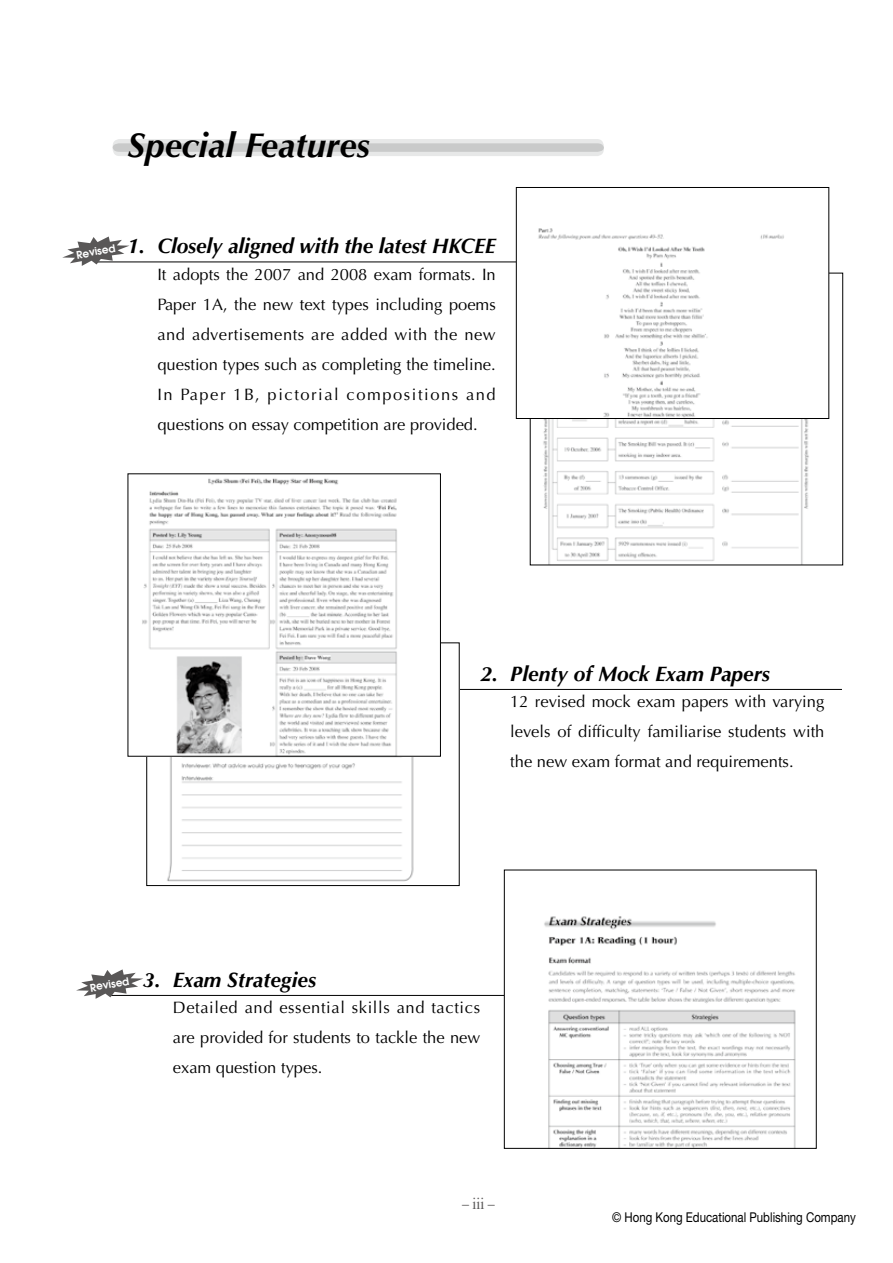
<style>
.page{position:relative;width:893px;height:1263px;background:#fff}
.page>*{position:absolute;margin:0;border:0;box-sizing:border-box;transform-origin:0 0}
.t1{font:italic 700 34.5px "Optima";color:#000}
.t2{font:italic 700 21px "Optima";letter-spacing:-.01em;color:#000}
.t3{font:16.5px/30px "Optima";color:#000;text-align:justify}
.t4{font:16.5px "Times";color:#595757;scale:.85 1}
.t5{font:13.5px "Helvetica Neue";color:#000;scale:.85 1}
.t6{font:600 10.5px "Avant Garde";color:#fff}
</style>
<div class="page">
<div style="left:113px;top:139px;width:491px;height:17px;background:#e7e8e8;border-radius:7px"></div>
<hr style="left:97px;top:262px;width:439px;height:1px;background:#000">
<hr style="left:110px;top:995px;width:429px;height:1px;background:#000">
<svg style="left:113px;top:143px;width:491px;height:9px"></svg>
<img style="left:506px;top:916px;width:290px;height:231px">
<div style="left:504px;top:870px;width:313px;height:279px;border:1px solid #000"></div>
<hr style="left:431px;top:689px;width:411px;height:1px;background:#000">
<img style="left:543px;top:275px;width:287px;height:288px">
<img style="left:518px;top:228px;width:309px;height:189px">
<div style="left:516px;top:187px;width:313px;height:232px;border:1px solid #000"></div>
<img style="left:167px;top:689px;width:291px;height:193px">
<img style="left:142px;top:478px;width:297px;height:277px">
<div style="left:128px;top:473px;width:313px;height:284px;border:1px solid #000"></div>
<svg style="left:62px;top:236px;width:70px;height:30px"></svg>
<svg style="left:76px;top:969px;width:70px;height:30px"></svg>
<h1 class="t1" style="left:128px;top:124px;width:244px">Special Features</h1>
<p class="t6" style="left:75px;top:248px;width:41px;rotate:-10deg">Revised</p>
<p class="t2" style="left:128px;top:234px;width:370px">1. Closely aligned with the latest HKCEE</p>
<p class="t3" style="left:157px;top:259px;width:340px">It adopts the 2007 and 2008 exam formats. In Paper 1A, the new text types including poems and advertisements are added with the new question types such as completing the timeline.<br>In Paper 1B, pictorial compositions and questions on essay competition are provided.</p>
<p class="t2" style="left:480px;top:661px;width:291px">2. Plenty of Mock Exam Papers</p>
<p class="t3" style="left:510px;top:687px;width:316px">12 revised mock exam papers with varying levels of difficulty familiarise students with the new exam format and requirements.</p>
<p class="t6" style="left:89px;top:981px;width:41px;rotate:-10deg">Revised</p>
<p class="t2" style="left:143px;top:967px;width:175px">3. Exam Strategies</p>
<p class="t3" style="left:173px;top:993px;width:309px">Detailed and essential skills and tactics are provided for students to tackle the new exam question types.</p>
<p class="t4" style="left:462px;top:1188px;width:40px">– iii –</p>
<p class="t5" style="left:612px;top:1209px;width:288px">© Hong Kong Educational Publishing Company</p>
</div>
